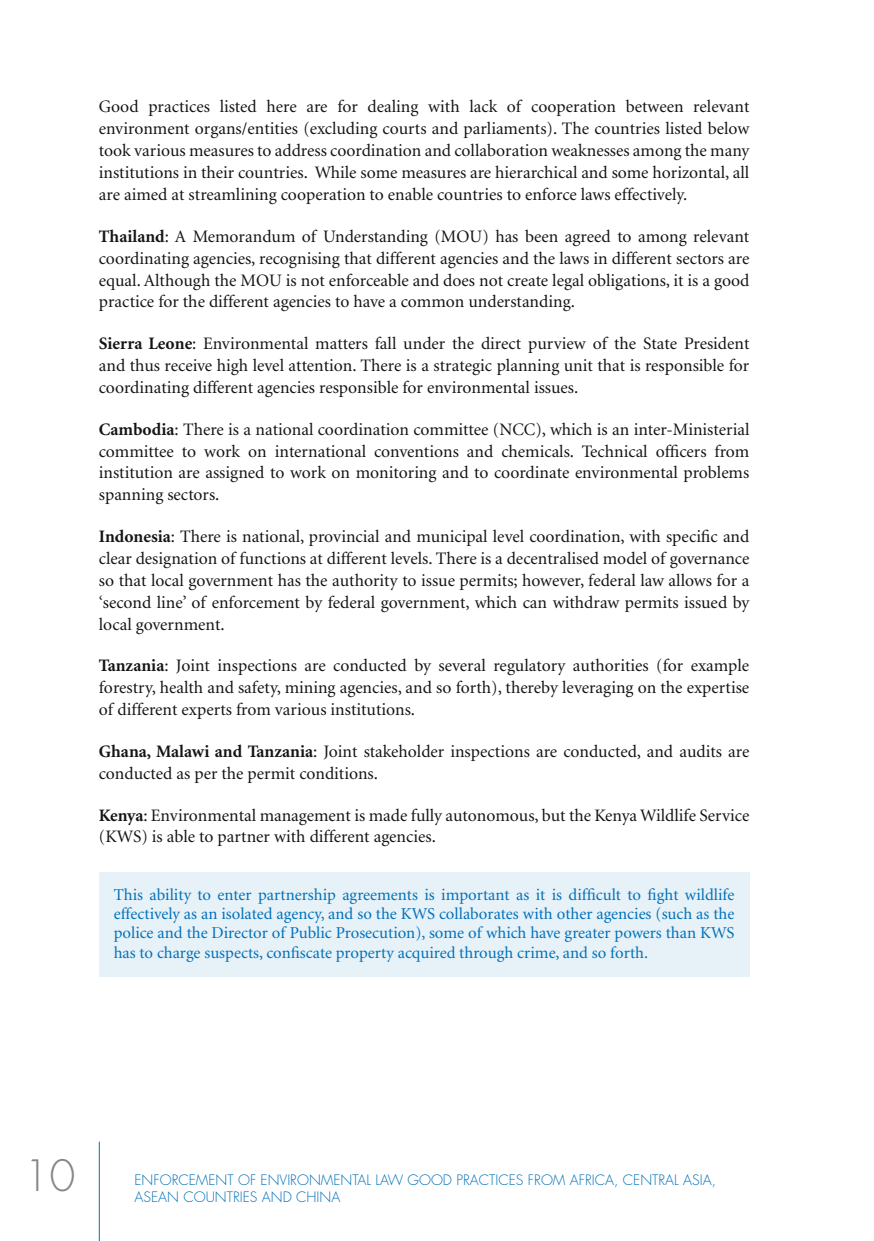
<style>
.page{position:relative;width:874px;height:1241px;background:#fff}
.page>*{position:absolute;margin:0;border:0;box-sizing:border-box;transform-origin:0 0}
.t1{font:300 42px "Futura";color:#858789}
.t2{font:17.5px/21.9px "Minion";color:#151412;text-align:justify}
.t3{font:16.62px/19.2px "Minion";color:#0070b9;text-align:justify}
.t4{font:300 14px "Futura";color:#0070b9}
.s1{font-weight:700}
</style>
<div class="page">
<hr style="left:99px;top:1141px;width:1px;height:99px;background:#0070b9">
<div style="left:99px;top:872px;width:650px;height:104px;background:#e6f1f8"></div>
<p class="t2" style="left:99px;top:96px;width:651px">Good practices listed here are for dealing with lack of cooperation between relevant environment organs/entities (excluding courts and parliaments). The countries listed below took various measures to address coordination and collaboration weaknesses among the many institutions in their countries. While some measures are hierarchical and some horizontal, all are aimed at streamlining cooperation to enable countries to enforce laws effectively.</p>
<p class="t2" style="left:99px;top:226px;width:651px"><span class="s1">Thailand</span>: A Memorandum of Understanding (MOU) has been agreed to among relevant coordinating agencies, recognising that different agencies and the laws in different sectors are equal. Although the MOU is not enforceable and does not create legal obligations, it is a good practice for the different agencies to have a common understanding.</p>
<p class="t2" style="left:99px;top:333px;width:651px"><span class="s1">Sierra Leone</span>: Environmental matters fall under the direct purview of the State President and thus receive high level attention. There is a strategic planning unit that is responsible for coordinating different agencies responsible for environmental issues.</p>
<p class="t2" style="left:99px;top:419px;width:651px"><span class="s1">Cambodia</span>: There is a national coordination committee (NCC), which is an inter-Ministerial committee to work on international conventions and chemicals. Technical officers from institution are assigned to work on monitoring and to coordinate environmental problems spanning sectors.</p>
<p class="t2" style="left:99px;top:526px;width:651px"><span class="s1">Indonesia</span>: There is national, provincial and municipal level coordination, with specific and clear designation of functions at different levels. There is a decentralised model of governance so that local government has the authority to issue permits; however, federal law allows for a ‘second line’ of enforcement by federal government, which can withdraw permits issued by local government.</p>
<p class="t2" style="left:99px;top:655px;width:651px"><span class="s1">Tanzania</span>: Joint inspections are conducted by several regulatory authorities (for example forestry, health and safety, mining agencies, and so forth), thereby leveraging on the expertise of different experts from various institutions.</p>
<p class="t2" style="left:99px;top:741px;width:651px"><span class="s1">Ghana, Malawi and Tanzania</span>: Joint stakeholder inspections are conducted, and audits are conducted as per the permit conditions.</p>
<p class="t2" style="left:99px;top:804px;width:651px"><span class="s1">Kenya</span>: Environmental management is made fully autonomous, but the Kenya Wildlife Service (KWS) is able to partner with different agencies.</p>
<p class="t3" style="left:114px;top:885px;width:622px">This ability to enter partnership agreements is important as it is difficult to fight wildlife effectively as an isolated agency, and so the KWS collaborates with other agencies (such as the police and the Director of Public Prosecution), some of which have greater powers than KWS has to charge suspects, confiscate property acquired through crime, and so forth.</p>
<h1 class="t1" style="left:24px;top:1148px;width:54px">10</h1>
<p class="t4" style="left:134px;top:1170px;width:582px">ENFORCEMENT OF ENVIRONMENTAL LAW GOOD PRACTICES FROM AFRICA, CE NTRAL ASIA,</p>
<p class="t4" style="left:134px;top:1187px;width:207px">ASEAN COUNTRIES AND CHINA</p>
</div>
